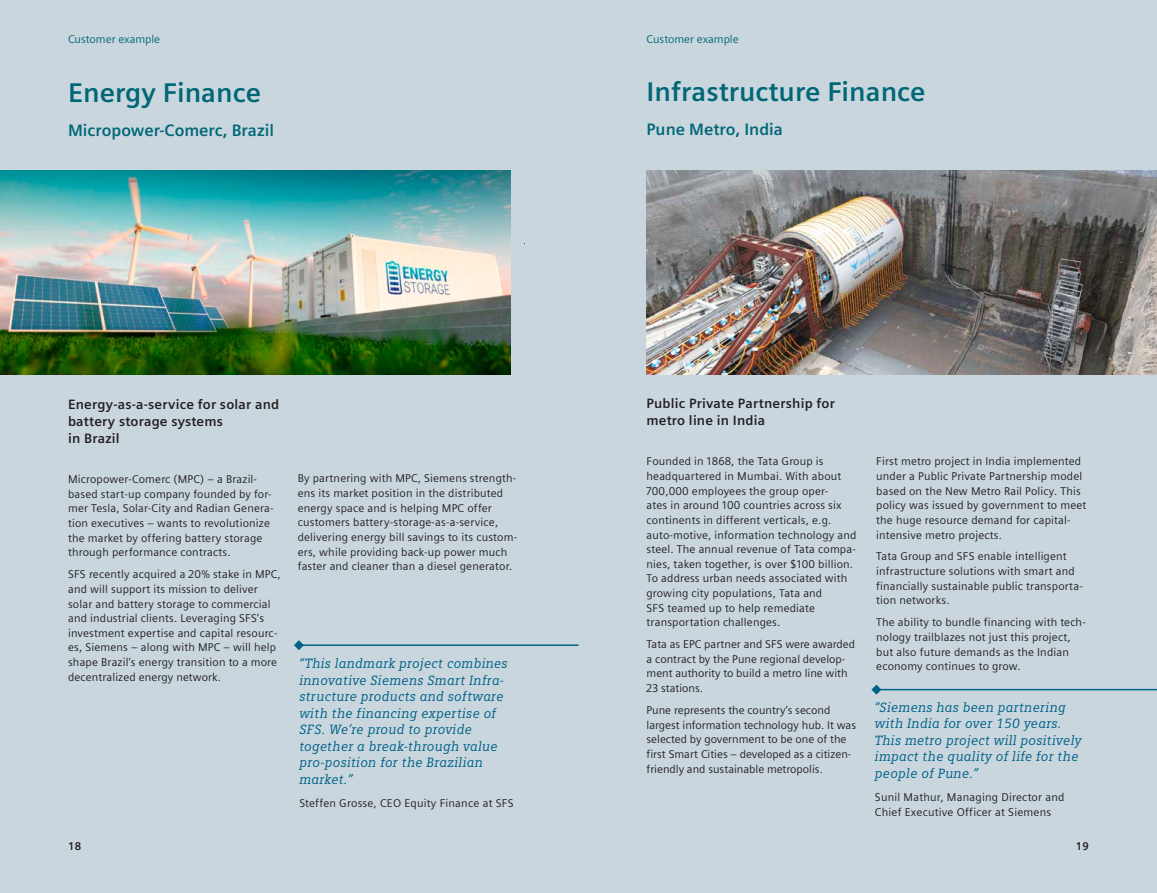
<style>
.page{position:relative;width:1157px;height:893px;background:#fff}
.page>*{position:absolute;margin:0;border:0;box-sizing:border-box;transform-origin:0 0}
.t1{font:700 27px "Siemens Sans";color:#006776}
.t2{font:700 16.5px "Siemens Sans";color:#006776}
.t3{font:italic 13.5px/16.5px "Siemens Slab";letter-spacing:.02em;color:#006288}
.t4{font:700 13.5px/17px "Siemens Sans";letter-spacing:.015em;color:#231f20}
.t5{font:11.25px/14.7px "Siemens Sans";letter-spacing:.015em;color:#231f20}
.t6{font:11.25px "Siemens Sans";color:#006776}
.t7{font:700 11.25px "Siemens Sans";color:#231f20}
</style>
<div class="page">
<div style="left:0;top:0;width:578px;height:893px;background:#c9d6de"></div>
<div style="left:578px;top:0;width:579px;height:893px;background:#c9d6de"></div>
<hr style="left:878px;top:689px;width:279px;height:1px;background:#006288">
<hr style="left:299px;top:644px;width:279px;height:2px;background:#006288">
<img style="left:646px;top:170px;width:511px;height:204px">
<img style="left:0;top:170px;width:510px;height:204px">
<svg style="left:871px;top:685px;width:10px;height:10px"></svg>
<svg style="left:294px;top:640px;width:10px;height:10px"></svg>
<p class="t6" style="left:68px;top:32px;width:94px">Customer example</p>
<p class="t6" style="left:646px;top:32px;width:94px">Customer example</p>
<h1 class="t1" style="left:68px;top:77px;width:194px">Energy Finance</h1>
<h2 class="t2" style="left:68px;top:121px;width:207px">Micropower-Comerc, Brazil</h2>
<h1 class="t1" style="left:646px;top:76px;width:280px">Infrastructure Finance</h1>
<h2 class="t2" style="left:646px;top:120px;width:138px">Pune Metro, India</h2>
<p class="t4" style="left:68px;top:396px;width:213px">Energy-as-a-service for solar and battery storage systems<br>in Brazil</p>
<p class="t5" style="left:68px;top:472px;width:207px">Micropower-Comerc (MPC) – a Brazil&shy;based start-up company founded by for&shy;mer Tesla, Solar-City and Radian Genera&shy;tion executives – wants to revolutionize the market by offering battery storage through performance contracts.</p>
<p class="t5" style="left:68px;top:567px;width:214px">SFS recently acquired a 20% stake in MPC, and will support its mission to deliver solar and battery storage to commercial and industrial clients. Leveraging SFS’s investment expertise and capital resourc&shy;es, Siemens – along with MPC – will help shape Brazil’s energy transition to a more decentralized energy network.</p>
<p class="t5" style="left:298px;top:471px;width:221px">By partnering with MPC, Siemens strength&shy;ens its market position in the distributed energy space and is helping MPC offer customers battery-storage-as-a-service, delivering energy bill savings to its custom&shy;ers, while providing back-up power much faster and cleaner than a diesel generator.</p>
<p class="t3" style="left:299px;top:655px;width:210px">“This landmark project combines innovative Siemens Smart Infra&shy;structure products and software with the financing expertise of<br>SFS. We’re proud to provide together a break-through value pro-position for the Brazilian market.”</p>
<p class="t5" style="left:299px;top:796px;width:216px">Steffen Grosse, CEO Equity Finance at SFS</p>
<p class="t4" style="left:646px;top:395px;width:190px">Public Private Partnership for metro line in India</p>
<p class="t5" style="left:646px;top:454px;width:211px">Founded in 1868, the Tata Group is headquartered in Mumbai. With about 700,000 employees the group oper-<br>ates in around 100 countries across six continents in different verticals, e.g. auto-motive, information technology and steel. The annual revenue of Tata compa&shy;nies, taken together, is over $100 billion.<br>To address urban needs associated with growing city populations, Tata and<br>SFS teamed up to help remediate transportation challenges.</p>
<p class="t5" style="left:646px;top:637px;width:210px">Tata as EPC partner and SFS were awarded a contract by the Pune regional develop&shy;ment authority to build a metro line with 23 stations.</p>
<p class="t5" style="left:646px;top:703px;width:211px">Pune represents the country’s second largest information technology hub. It was selected by government to be one of the first Smart Cities – developed as a citizen&shy;friendly and sustainable metropolis.</p>
<p class="t5" style="left:876px;top:454px;width:211px">First metro project in India implemented under a Public Private Partnership model based on the New Metro Rail Policy. This policy was issued by government to meet the huge resource demand for capital&shy;intensive metro projects.</p>
<p class="t5" style="left:876px;top:549px;width:208px">Tata Group and SFS enable intelligent infrastructure solutions with smart and financially sustainable public transporta&shy;tion networks.</p>
<p class="t5" style="left:876px;top:615px;width:211px">The ability to bundle financing with tech&shy;nology trailblazes not just this project, but also future demands as the Indian economy continues to grow.</p>
<p class="t3" style="left:875px;top:699px;width:208px">“Siemens has been partnering with India for over 150 years.<br>This metro project will positively impact the quality of life for the people of Pune.”</p>
<p class="t5" style="left:875px;top:790px;width:191px">Sunil Mathur, Managing Director and<br>Chief Executive Officer at Siemens</p>
<p class="t7" style="left:68px;top:840px;width:15px">18</p>
<p class="t7" style="left:1075px;top:840px;width:15px">19</p>
</div>
